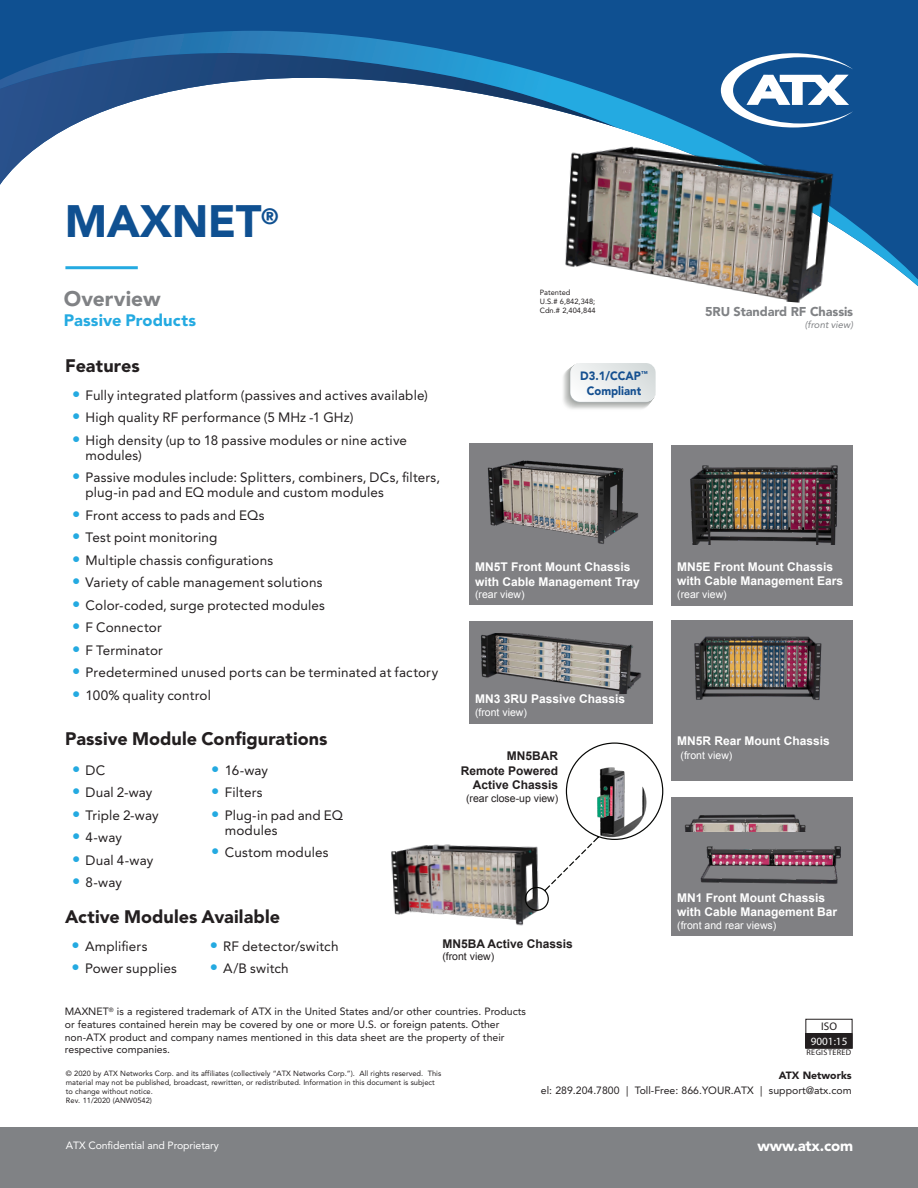
<style>
.page{position:relative;width:918px;height:1188px;background:#fff}
.page>*{position:absolute;margin:0;border:0;box-sizing:border-box;transform-origin:0 0}
.t1{font:900 45px "Avenir LT Pro";letter-spacing:-.01em;color:#0f5091}
.t2{font:900 21px "Avenir LT Pro";letter-spacing:.005em;color:#808285}
.t3{font:900 18px "Avenir LT Pro";letter-spacing:.005em;color:#231f20}
.t4{font:900 16.5px "Avenir LT Pro";letter-spacing:.005em;color:#24aae1}
.t5{font:900 15px "Avenir LT Pro";letter-spacing:-.01em;color:#fff}
.t6{font:13.5px/15px "Avenir LT Pro";letter-spacing:.01em;color:#231f20}
.t7{font:900 12.75px "Avenir LT Pro";letter-spacing:-.01em;color:#808285}
.t8{font:700 12px/14.4px "Arial";color:#fff}
.t9{font:700 12px/14.4px "Arial";color:#231f20;text-align:right}
.t10{font:900 12px/14.4px "Avenir LT Pro";color:#144f90;text-align:center;scale:.94 1}
.t11{font:11.1px "Myriad";color:#fff}
.t12{font:11.1px "Myriad";color:#231f20}
.t13{font:10.5px/12.6px "Avenir LT Pro";color:#231f20}
.t14{font:10.5px "Arial";color:#fff}
.t15{font:10.5px "Avenir LT Pro";letter-spacing:-.01em;color:#fff}
.t16{font:10.5px "Arial";color:#231f20}
.t17{font:900 10.5px "Avenir LT Pro";color:#231f20}
.t18{font:italic 9.75px "Avenir LT Pro";color:#808285}
.t19{font:8.1px "Myriad";letter-spacing:.05em;color:#231f20}
.t20{font:7.5px/9px "Avenir LT Pro";color:#231f20}
.s1{font-size:16.5px;color:#24aae1}
</style>
<div class="page">
<div style="left:0;top:1127px;width:918px;height:61px;background:#808285"></div>
<div style="left:0;top:0;width:918px;height:31px;background:#0f5091"></div>
<svg style="left:0;top:31px;width:918px;height:255px"></svg>
<svg style="left:721px;top:53px;width:132px;height:75px"></svg>
<div style="left:806px;top:1019px;width:46px;height:29px;border:1px solid #231f20"></div>
<div style="left:806px;top:1034px;width:46px;height:14px;background:#231f20"></div>
<div style="left:470px;top:621px;width:183px;height:102px;background:#808083"></div>
<div style="left:671px;top:445px;width:182px;height:160px;background:#808083"></div>
<div style="left:671px;top:621px;width:182px;height:160px;background:#808083"></div>
<div style="left:671px;top:798px;width:182px;height:138px;background:#808083"></div>
<div style="left:470px;top:444px;width:183px;height:161px;background:#808083"></div>
<img style="left:685px;top:814px;width:121px;height:17px">
<img style="left:700px;top:846px;width:141px;height:38px">
<img style="left:481px;top:633px;width:160px;height:61px">
<img style="left:487px;top:460px;width:152px;height:84px">
<img style="left:690px;top:465px;width:148px;height:79px">
<img style="left:694px;top:636px;width:128px;height:64px">
<hr style="left:65px;top:266px;width:73px;height:3px;background:#24aae1">
<img style="left:391px;top:844px;width:147px;height:82px">
<svg style="left:524px;top:742px;width:140px;height:169px"></svg>
<img style="left:553px;top:136px;width:289px;height:167px">
<div style="left:562px;top:368px;width:88px;height:42px;background:#f6f6f6;border-radius:10px"></div>
<div style="left:563px;top:368px;width:88px;height:41px;background:#ededed;border-radius:10px"></div>
<div style="left:564px;top:367px;width:88px;height:41px;background:#dadbda;border-radius:10px"></div>
<svg style="left:566px;top:366px;width:87px;height:41px"></svg>
<div style="left:567px;top:366px;width:86px;height:40px;background:#c2c4c2;border-radius:10px"></div>
<div style="left:568px;top:365px;width:86px;height:40px;background:#b9bbb9;border-radius:10px"></div>
<div style="left:569px;top:364px;width:85px;height:40px;background:#b0b2b0;border-radius:10px"></div>
<div style="left:570px;top:364px;width:85px;height:39px;background:#abb0b0;border-radius:10px"></div>
<svg style="left:570px;top:363px;width:86px;height:39px;background:#e7eaea"></svg>
<h1 class="t1" style="left:65px;top:194px;width:215px">MAXNET<sup>®</sup></h1>
<h2 class="t2" style="left:64px;top:286px;width:98px">Overview</h2>
<p class="t4" style="left:64px;top:310px;width:134px">Passive Products</p>
<p class="t20" style="left:540px;top:288px;width:57px">Patented<br>U.S.# 6,842,348;<br>Cdn.# 2,404,844</p>
<h3 class="t3" style="left:65px;top:354px;width:76px">Features</h3>
<p class="t6" style="left:72px;top:388px;width:357px"><span class="s1">•</span> Fully integrated platform (passives and actives available)</p>
<p class="t6" style="left:72px;top:410px;width:283px"><span class="s1">•</span> High quality RF performance (5 MHz -1 GHz)</p>
<p class="t6" style="left:86px;top:433px;width:323px;text-indent:-14px"><span class="s1">•</span> High density (up to 18 passive modules or nine active modules)</p>
<p class="t6" style="left:86px;top:470px;width:356px;text-indent:-14px"><span class="s1">•</span> Passive modules include: Splitters, combiners, DCs, filters, plug-in pad and EQ module and custom modules</p>
<p class="t6" style="left:72px;top:508px;width:194px"><span class="s1">•</span> Front access to pads and EQs</p>
<p class="t6" style="left:72px;top:530px;width:147px"><span class="s1">•</span> Test point monitoring</p>
<p class="t6" style="left:72px;top:553px;width:203px"><span class="s1">•</span> Multiple chassis configurations</p>
<p class="t6" style="left:72px;top:575px;width:252px"><span class="s1">•</span> Variety of cable management solutions</p>
<p class="t6" style="left:72px;top:598px;width:254px"><span class="s1">•</span> Color-coded, surge protected modules</p>
<p class="t6" style="left:72px;top:620px;width:91px"><span class="s1">•</span> F Connector</p>
<p class="t6" style="left:72px;top:643px;width:92px"><span class="s1">•</span> F Terminator</p>
<p class="t6" style="left:72px;top:665px;width:368px"><span class="s1">•</span> Predetermined unused ports can be terminated at factory</p>
<p class="t6" style="left:72px;top:688px;width:140px"><span class="s1">•</span> 100% quality control</p>
<h3 class="t3" style="left:65px;top:728px;width:264px">Passive Module Configurations</h3>
<p class="t6" style="left:72px;top:763px;width:35px"><span class="s1">•</span> DC</p>
<p class="t6" style="left:72px;top:785px;width:82px"><span class="s1">•</span> Dual 2-way</p>
<p class="t6" style="left:72px;top:808px;width:88px"><span class="s1">•</span> Triple 2-way</p>
<p class="t6" style="left:72px;top:830px;width:51px"><span class="s1">•</span> 4-way</p>
<p class="t6" style="left:72px;top:853px;width:83px"><span class="s1">•</span> Dual 4-way</p>
<p class="t6" style="left:72px;top:875px;width:51px"><span class="s1">•</span> 8-way</p>
<h3 class="t3" style="left:65px;top:906px;width:216px">Active Modules Available</h3>
<p class="t6" style="left:72px;top:938px;width:77px"><span class="s1">•</span> Amplifiers</p>
<p class="t6" style="left:72px;top:961px;width:107px"><span class="s1">•</span> Power supplies</p>
<p class="t10" style="left:580px;top:369px;width:73px">D3.1/CCAP<sup>™<br></sup>Compliant</p>
<p class="t8" style="left:475px;top:560px;width:166px">MN5T Front Mount Chassis with Cable Management Tray</p>
<p class="t14" style="left:475px;top:588px;width:51px">(rear view)</p>
<p class="t8" style="left:475px;top:692px;width:152px">MN3 3RU Passive Chassis</p>
<p class="t14" style="left:475px;top:705px;width:53px">(front view)</p>
<p class="t9" style="left:461px;top:749px;width:99px">MN5BAR<br>Remote Powered<br>Active Chassis</p>
<p class="t16" style="left:466px;top:791px;width:94px">(rear close-up view)</p>
<p class="t6" style="left:211px;top:763px;width:58px"><span class="s1">•</span> 16-way</p>
<p class="t6" style="left:211px;top:785px;width:53px"><span class="s1">•</span> Filters</p>
<p class="t6" style="left:225px;top:808px;width:120px;text-indent:-14px"><span class="s1">•</span> Plug-in pad and EQ modules</p>
<p class="t6" style="left:211px;top:845px;width:119px"><span class="s1">•</span> Custom modules</p>
<p class="t9" style="left:442px;top:937px;width:132px">MN5BA Active Chassis</p>
<p class="t16" style="left:442px;top:950px;width:53px">(front view)</p>
<p class="t6" style="left:210px;top:938px;width:130px"><span class="s1">•</span> RF detector/switch</p>
<p class="t6" style="left:210px;top:961px;width:81px"><span class="s1">•</span> A/B switch</p>
<p class="t7" style="left:705px;top:304px;width:150px">5RU Standard RF Chassis</p>
<p class="t18" style="left:805px;top:319px;width:50px">(front view)</p>
<p class="t8" style="left:677px;top:560px;width:168px">MN5E Front Mount Chassis with Cable Management Ears</p>
<p class="t14" style="left:677px;top:587px;width:51px">(rear view)</p>
<p class="t8" style="left:677px;top:734px;width:154px">MN5R Rear Mount Chassis</p>
<p class="t14" style="left:681px;top:748px;width:53px">(front view)</p>
<p class="t8" style="left:677px;top:891px;width:162px">MN1 Front Mount Chassis with Cable Management Bar</p>
<p class="t14" style="left:677px;top:918px;width:101px">(front and rear views)</p>
<p class="t13" style="left:65px;top:1005px;width:463px">MAXNET<sup>®</sup> is a registered trademark of ATX in the United States and/or other countries. Products or features contained herein may be covered by one or more U.S. or foreign patents. Other non-ATX product and company names mentioned in this data sheet are the property of their respective companies.</p>
<p class="t20" style="left:66px;top:1069px;width:377px">© 2020 by ATX Networks Corp. and its affiliates (collectively “ATX Networks Corp.”). All rights reserved. This material may not be published, broadcast, rewritten, or redistributed. Information in this document is subject to change without notice.<br>Rev. 11/2020 (ANW0542)</p>
<p class="t12" style="left:821px;top:1021px;width:17px">ISO</p>
<p class="t11" style="left:811px;top:1035px;width:38px">9001:15</p>
<p class="t19" style="left:807px;top:1048px;width:46px">REGISTERED</p>
<p class="t17" style="left:779px;top:1069px;width:74px">ATX Networks</p>
<p class="t13" style="left:541px;top:1084px;width:312px">el: 289.204.7800 | Toll-Free: 866.YOUR.ATX | support@atx.com</p>
<p class="t15" style="left:66px;top:1139px;width:155px">ATX Confidential and Proprietary</p>
<p class="t5" style="left:758px;top:1136px;width:97px">www.atx.com</p>
</div>
